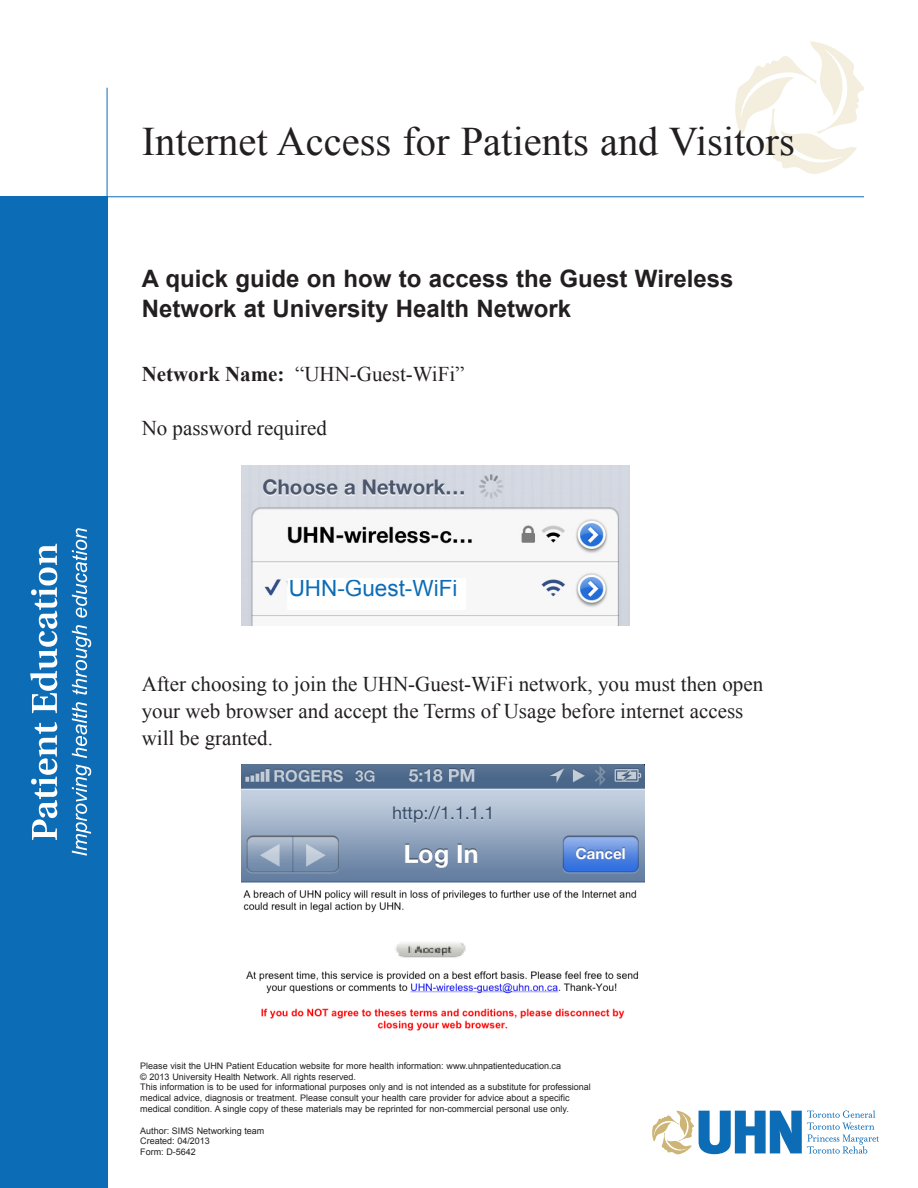
<style>
.page{position:relative;width:918px;height:1188px;background:#fff}
.page>*{position:absolute;margin:0;border:0;box-sizing:border-box;transform-origin:0 0}
.t1{font:40.5px "Times New Roman";color:#231f20}
.Sub-titles{font:700 24px/30px "Arial";color:#231f20}
.Body_text{font:22.5px "Arial";color:#0d6cb6}
.Body_text-2{font:21px/27px "Times New Roman";color:#231f20}
.Copyright{font:9px/10.8px "Arial";color:#231f20}
.s1{font-weight:700}
</style>
<div class="page">
<div style="left:0;top:196px;width:107px;height:992px;background:#0d6cb6"></div>
<svg style="left:735px;top:41px;width:129px;height:133px"></svg>
<svg style="left:72px;top:528px;width:19px;height:328px"></svg>
<svg style="left:30px;top:544px;width:27px;height:296px"></svg>
<hr style="left:107px;top:88px;width:1px;height:109px;background:#0d6cb6">
<svg style="left:652px;top:1110px;width:227px;height:44px"></svg>
<hr style="left:107px;top:197px;width:757px;height:1px;background:#0d6cb6">
<img style="left:242px;top:466px;width:388px;height:159px">
<img style="left:242px;top:765px;width:402px;height:266px">
<div style="left:288px;top:579px;width:177px;height:30px;background:#fff"></div>
<p class="t1" style="left:142px;top:114px;width:655px">Internet Access for Patients and Visitors</p>
<p class="Sub-titles" style="left:142px;top:264px;width:593px">A quick guide on how to access the Guest Wireless<br>Network at University Health Network</p>
<p class="Body_text-2" style="left:142px;top:360px;width:324px"><span class="s1">Network Name:</span> “UHN-Guest-WiFi”</p>
<p class="Body_text-2" style="left:142px;top:414px;width:187px">No password required</p>
<p class="Body_text" style="left:289px;top:573px;width:170px">UHN-Guest-WiFi</p>
<p class="Body_text-2" style="left:142px;top:670px;width:623px">After choosing to join the UHN-Guest-WiFi network, you must then open your web browser and accept the Terms of Usage before internet access will be granted.</p>
<p class="Copyright" style="left:140px;top:1060px;width:422px">Please visit the UHN Patient Education website for more health information: www.uhnpatienteducation.ca</p>
<p class="Copyright" style="left:140px;top:1071px;width:217px">© 2013 University Health Network. All rights reserved.</p>
<p class="Copyright" style="left:140px;top:1082px;width:452px">This information is to be used for informational purposes only and is not intended as a substitute for professional medical advice, diagnosis or treatment. Please consult your health care provider for advice about a specific medical condition. A single copy of these materials may be reprinted for non-commercial personal use only.</p>
<p class="Copyright" style="left:140px;top:1125px;width:126px">Author: SIMS Networking team</p>
<p class="Copyright" style="left:140px;top:1136px;width:71px">Created: 04/2013</p>
<p class="Copyright" style="left:140px;top:1147px;width:57px">Form: D-5642</p>
</div>
